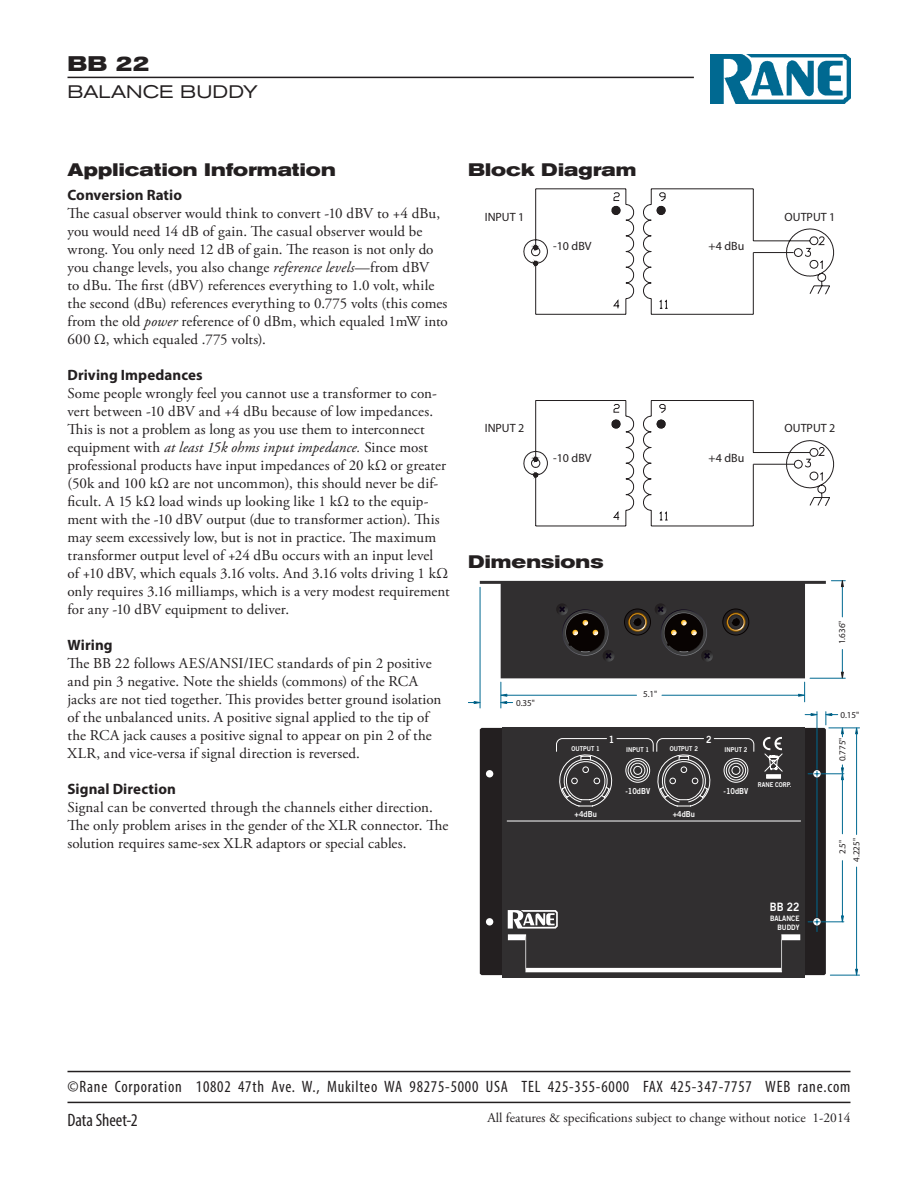
<style>
.page{position:relative;width:918px;height:1188px;background:#fff}
.page>*{position:absolute;margin:0;border:0;box-sizing:border-box;transform-origin:0 0}
.t1{font:700 expanded 21px "Akzidenz Grotesk BE";color:#231f20}
.t2{font:700 expanded 18px "Akzidenz Grotesk BE";letter-spacing:.01em;color:#231f20}
.t3{font:expanded 18px "Akzidenz Grotesk BE";letter-spacing:.005em;color:#231f20}
.t4{font:condensed 18px "Myriad Pro";letter-spacing:-.005em;color:#231f20}
.t5{font:condensed 16.5px "Myriad Pro";letter-spacing:.05em;color:#231f20}
.t6{font:15px/18px "Adobe Garamond Pro";letter-spacing:.005em;color:#231f20}
.t7{font:700 15px "Myriad Pro";letter-spacing:.005em;color:#231f20}
.t8{font:13.5px "Adobe Garamond Pro";color:#231f20}
.t9{font:12px "Myriad";color:#231f20}
.t10{font:11.55px "Trade Gothic LT Std Bd 2";color:#fff;scale:.9 1}
.t11{font:9.9px "Trade Gothic LT Std Bd 2";color:#fff;scale:.9 1}
.t12{font:9.15px "Myriad Pro";color:#231f20}
.t13{font:8.25px "Trade Gothic LT Std Bd 2";color:#fff;scale:.9 1}
.t14{font:7.5px/9px "Trade Gothic LT Std Bd 2";color:#fff;text-align:right;scale:.9 1}
.t15{font:6.6px "Trade Gothic LT Std Bd 2";color:#fff;scale:.9 1}
.s1{font-style:italic}
</style>
<div class="page">
<hr style="left:68px;top:77px;width:626px;height:1px;background:#231f20">
<hr style="left:68px;top:1071px;width:782px;height:1px;background:#231f20">
<hr style="left:68px;top:1102px;width:782px;height:1px;background:#231f20">
<svg style="left:535px;top:188px;width:299px;height:338px"></svg>
<svg style="left:523px;top:443px;width:30px;height:49px"></svg>
<svg style="left:523px;top:232px;width:30px;height:48px"></svg>
<svg style="left:583px;top:190px;width:100px;height:41px"></svg>
<hr style="left:753px;top:464px;width:41px;height:1px;background:#231f20">
<hr style="left:753px;top:252px;width:41px;height:1px;background:#231f20">
<svg style="left:598px;top:404px;width:83px;height:39px"></svg>
<img style="left:710px;top:54px;width:140px;height:50px">
<div style="left:480px;top:807px;width:346px;height:168px;background:#231f20"></div>
<hr style="left:830px;top:975px;width:30px;height:1px;background:#006991">
<hr style="left:856px;top:867px;width:1px;height:102px;background:#006991">
<svg style="left:855px;top:969px;width:3px;height:7px"></svg>
<svg style="left:805px;top:727px;width:55px;height:205px"></svg>
<div style="left:502px;top:728px;width:303px;height:250px;background:#312f30"></div>
<svg style="left:508px;top:910px;width:292px;height:62px"></svg>
<hr style="left:507px;top:821px;width:294px;height:1px;background:#fff">
<svg style="left:468px;top:580px;width:377px;height:227px"></svg>
<h1 class="t1" style="left:68px;top:50px;width:84px">BB 22</h1>
<p class="t3" style="left:68px;top:80px;width:192px">BALANCE BUDDY</p>
<p class="t2" style="left:68px;top:159px;width:270px">Application Information</p>
<p class="t7" style="left:68px;top:185px;width:116px">Conversion Ratio</p>
<p class="t6" style="left:68px;top:204px;width:382px">The casual observer would think to convert -10 dBV to +4 dBu, you would need 14 dB of gain. The casual observer would be wrong. You only need 12 dB of gain. The reason is not only do you change levels, you also change <span class="s1">reference levels</span>—from dBV<br>to dBu. The first (dBV) references everything to 1.0 volt, while the second (dBu) references everything to 0.775 volts (this comes from the old <span class="s1">power</span> reference of 0 dBm, which equaled 1mW into 600 Ω, which equaled .775 volts).</p>
<p class="t7" style="left:68px;top:365px;width:137px">Driving Impedances</p>
<p class="t6" style="left:68px;top:384px;width:384px">Some people wrongly feel you cannot use a transformer to con&shy;vert between -10 dBV and +4 dBu because of low impedances.<br>This is not a problem as long as you use them to interconnect equipment with <span class="s1">at least 15k ohms input impedance.</span> Since most professional products have input impedances of 20 kΩ or greater (50k and 100 kΩ are not uncommon), this should never be dif&shy;ficult. A 15 kΩ load winds up looking like 1 kΩ to the equip&shy;ment with the -10 dBV output (due to transformer action). This may seem excessively low, but is not in practice. The maximum transformer output level of +24 dBu occurs with an input level<br>of +10 dBV, which equals 3.16 volts. And 3.16 volts driving 1 kΩ only requires 3.16 milliamps, which is a very modest requirement for any -10 dBV equipment to deliver.</p>
<p class="t7" style="left:68px;top:635px;width:47px">Wiring</p>
<p class="t6" style="left:68px;top:654px;width:375px">The BB 22 follows AES/ANSI/IEC standards of pin 2 positive and pin 3 negative. Note the shields (commons) of the RCA jacks are not tied together. This provides better ground isolation of the unbalanced units. A positive signal applied to the tip of the RCA jack causes a positive signal to appear on pin 2 of the XLR, and vice-versa if signal direction is reversed.</p>
<p class="t7" style="left:68px;top:779px;width:110px">Signal Direction</p>
<p class="t6" style="left:68px;top:798px;width:382px">Signal can be converted through the channels either direction.<br>The only problem arises in the gender of the XLR connector. The solution requires same-sex XLR adaptors or special cables.</p>
<p class="t2" style="left:468px;top:159px;width:170px">Block Diagram</p>
<p class="t9" style="left:485px;top:211px;width:41px">INPUT 1</p>
<p class="t9" style="left:553px;top:240px;width:40px">-10 dBV</p>
<p class="t9" style="left:709px;top:240px;width:37px">+4 dBu</p>
<p class="t9" style="left:785px;top:211px;width:52px">OUTPUT 1</p>
<p class="t9" style="left:485px;top:422px;width:41px">INPUT 2</p>
<p class="t9" style="left:553px;top:452px;width:40px">-10 dBV</p>
<p class="t9" style="left:709px;top:452px;width:37px">+4 dBu</p>
<p class="t9" style="left:785px;top:422px;width:52px">OUTPUT 2</p>
<p class="t2" style="left:468px;top:550px;width:137px">Dimensions</p>
<p class="t12" style="left:516px;top:697px;width:20px">0.35"</p>
<p class="t12" style="left:643px;top:689px;width:16px">5.1"</p>
<p class="t11" style="left:609px;top:733px;width:8px">1</p>
<p class="t11" style="left:706px;top:733px;width:8px">2</p>
<p class="t15" style="left:572px;top:745px;width:33px">OUTPUT 1</p>
<p class="t15" style="left:670px;top:745px;width:33px">OUTPUT 2</p>
<p class="t15" style="left:626px;top:745px;width:27px">INPUT 1</p>
<p class="t15" style="left:724px;top:745px;width:27px">INPUT 2</p>
<p class="t13" style="left:625px;top:786px;width:29px">-10dBV</p>
<p class="t13" style="left:724px;top:786px;width:29px">-10dBV</p>
<p class="t13" style="left:575px;top:809px;width:26px">+4dBu</p>
<p class="t13" style="left:673px;top:809px;width:26px">+4dBu</p>
<p class="t15" style="left:758px;top:781px;width:39px">RANE CORP.</p>
<p class="t10" style="left:770px;top:900px;width:35px">BB 22</p>
<p class="t14" style="left:770px;top:913px;width:34px">BALANCE<br>BUDDY</p>
<p class="t12" style="left:837px;top:644px;width:25px;rotate:-90deg">1.636"</p>
<p class="t12" style="left:840px;top:709px;width:20px">0.15"</p>
<p class="t12" style="left:837px;top:761px;width:25px;rotate:-90deg">0.775"</p>
<p class="t12" style="left:851px;top:862px;width:25px;rotate:-90deg">4.225"</p>
<p class="t12" style="left:837px;top:854px;width:16px;rotate:-90deg">2.5"</p>
<p class="t5" style="left:68px;top:1077px;width:784px">©Rane Corporation 10802 47th Ave. W., Mukilteo WA 98275-5000 USA TEL 425-355-6000 FAX 425-347-7757 WEB rane.com</p>
<p class="t4" style="left:68px;top:1109px;width:72px">Data Sheet-2</p>
<p class="t8" style="left:487px;top:1110px;width:365px">All features &amp; specifications subject to change without notice 1-2014</p>
</div>
